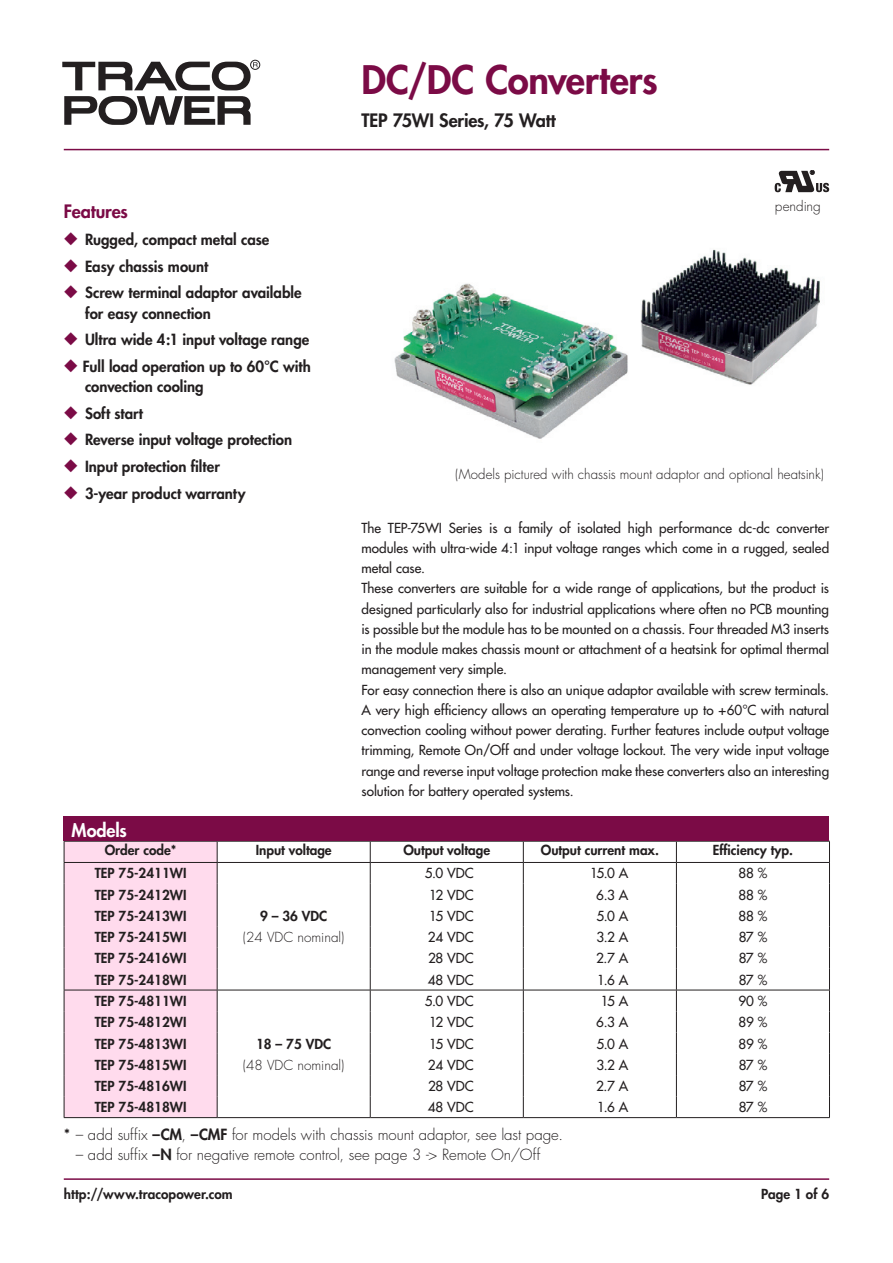
<style>
.page{position:relative;width:893px;height:1263px;background:#fff}
.page>*{position:absolute;margin:0;border:0;box-sizing:border-box;transform-origin:0 0}
.t1{font:800 38.25px "Futura";letter-spacing:-.005em;color:#7b0b46}
.t2{font:800 18px "Futura";letter-spacing:-.01em;color:#231f20}
.Features_Heavy{font:800 18px "Futura";letter-spacing:-.01em;color:#7b0b46}
.t3{font:800 18px "Futura";letter-spacing:-.005em;color:#fff}
.Features_Heavy-2{font:800 15px/20.2px "Futura";color:#231f20}
.Text_Heavy{font:300 15px "Futura";color:#231f20}
.Text_medium{font:13.5px/20.2px "Futura";color:#231f20;text-align:justify}
.Tabelle_Heavy{font:800 13.5px "Futura";color:#231f20}
.Tabelle_Heavy-2{font:13.5px "Futura";letter-spacing:-.005em;color:#231f20}
.Text_medium-2{font:300 13.5px "Futura";color:#231f20}
.Tabelle_Heavy-3{font:300 13.5px "Futura";color:#231f20}
.Text_light{font:300 13.5px "Futura";color:#231f20}
.s1{color:#7b0b46}
.s2{font-weight:400}
.s3{font-weight:800}
</style>
<div class="page">
<div style="left:250px;top:60px;width:10px;height:10px;border:1px solid #231f20;border-radius:50%"></div>
<svg style="left:64px;top:96px;width:187px;height:29px"></svg>
<svg style="left:62px;top:62px;width:196px;height:28px"></svg>
<hr style="left:64px;top:1178px;width:765px;height:2px;background:#7b0b46">
<hr style="left:64px;top:149px;width:765px;height:1px;background:#7b0b46">
<hr style="left:217px;top:841px;width:153px;height:1px;background:#231f20">
<hr style="left:370px;top:841px;width:153px;height:1px;background:#231f20">
<hr style="left:523px;top:841px;width:153px;height:1px;background:#231f20">
<hr style="left:676px;top:841px;width:154px;height:1px;background:#231f20">
<hr style="left:217px;top:862px;width:153px;height:1px;background:#231f20">
<hr style="left:370px;top:862px;width:153px;height:1px;background:#231f20">
<hr style="left:523px;top:862px;width:153px;height:1px;background:#231f20">
<hr style="left:676px;top:862px;width:154px;height:1px;background:#231f20">
<hr style="left:217px;top:990px;width:153px;height:1px;background:#231f20">
<hr style="left:370px;top:990px;width:153px;height:1px;background:#231f20">
<hr style="left:523px;top:990px;width:153px;height:1px;background:#231f20">
<hr style="left:676px;top:990px;width:154px;height:1px;background:#231f20">
<svg style="left:523px;top:841px;width:1px;height:276px"></svg>
<svg style="left:676px;top:841px;width:1px;height:276px"></svg>
<svg style="left:829px;top:841px;width:1px;height:276px"></svg>
<hr style="left:64px;top:1117px;width:153px;height:1px;background:#231f20">
<hr style="left:217px;top:1117px;width:153px;height:1px;background:#231f20">
<hr style="left:370px;top:1117px;width:153px;height:1px;background:#231f20">
<hr style="left:523px;top:1117px;width:153px;height:1px;background:#231f20">
<hr style="left:676px;top:1117px;width:154px;height:1px;background:#231f20">
<div style="left:64px;top:841px;width:154px;height:276px;background:#ffdbed"></div>
<svg style="left:370px;top:841px;width:1px;height:276px"></svg>
<div style="left:64px;top:816px;width:765px;height:25px;background:#7b0b46"></div>
<svg style="left:775px;top:170px;width:54px;height:22px"></svg>
<img style="left:394px;top:249px;width:426px;height:190px">
<p class="Features_Heavy" style="left:64px;top:200px;width:66px">Features</p>
<p class="Features_Heavy-2" style="left:64px;top:229px;width:207px"><span class="s1">◆</span> Rugged, compact metal case</p>
<p class="Features_Heavy-2" style="left:64px;top:256px;width:146px"><span class="s1">◆</span> Easy chassis mount</p>
<p class="Features_Heavy-2" style="left:85px;top:283px;width:218px;text-indent:-21px"><span class="s1">◆</span> Screw terminal adaptor available for easy connection</p>
<p class="Features_Heavy-2" style="left:64px;top:329px;width:247px"><span class="s1">◆</span> Ultra wide 4:1 input voltage range</p>
<p class="Features_Heavy-2" style="left:85px;top:356px;width:227px;text-indent:-21px"><span class="s1">◆</span> Full load operation up to 60°C with convection cooling</p>
<p class="Features_Heavy-2" style="left:64px;top:403px;width:81px"><span class="s1">◆</span> Soft start</p>
<p class="Features_Heavy-2" style="left:64px;top:430px;width:230px"><span class="s1">◆</span> Reverse input voltage protection</p>
<p class="Features_Heavy-2" style="left:64px;top:456px;width:158px"><span class="s1">◆</span> Input protection filter</p>
<p class="Features_Heavy-2" style="left:64px;top:483px;width:183px"><span class="s1">◆</span> 3-year product warranty</p>
<p class="t3" style="left:72px;top:819px;width:57px">Models</p>
<p class="t1" style="left:361px;top:56px;width:298px">DC/DC Converters</p>
<p class="t2" style="left:361px;top:109px;width:196px">TEP 75WI Series, 75 Watt</p>
<p class="Text_light" style="left:775px;top:197px;width:47px">pending</p>
<p class="Text_medium-2" style="left:455px;top:466px;width:370px">(Models pictured with chassis mount adaptor and optional heatsink)</p>
<p class="Text_medium" style="left:361px;top:518px;width:469px">The TEP-75WI Series is a family of isolated high performance dc-dc converter modules with ultra-wide 4:1 input voltage ranges which come in a rugged, sealed metal case.</p>
<p class="Text_medium" style="left:361px;top:578px;width:469px">These converters are suitable for a wide range of applications, but the product is designed particularly also for industrial applications where often no PCB mounting is possible but the module has to be mounted on a chassis. Four threaded M3 inserts in the module makes chassis mount or attachment of a heatsink for optimal thermal management very simple.</p>
<p class="Text_medium" style="left:361px;top:680px;width:469px">For easy connection there is also an unique adaptor available with screw terminals.<br>A very high efficiency allows an operating temperature up to +60°C with natural convection cooling without power derating. Further features include output voltage trimming, Remote On/Off and under voltage lockout. The very wide input voltage range and reverse input voltage protection make these converters also an interesting solution for battery operated systems.</p>
<p class="Tabelle_Heavy" style="left:105px;top:842px;width:73px">Order code*</p>
<p class="Tabelle_Heavy" style="left:256px;top:842px;width:78px">Input voltage</p>
<p class="Tabelle_Heavy" style="left:403px;top:842px;width:88px">Output voltage</p>
<p class="Tabelle_Heavy" style="left:541px;top:842px;width:120px">Output current max.</p>
<p class="Tabelle_Heavy" style="left:713px;top:842px;width:82px">Efficiency typ.</p>
<p class="Tabelle_Heavy" style="left:95px;top:865px;width:93px">TEP 75-2411WI</p>
<p class="Tabelle_Heavy-2" style="left:425px;top:865px;width:50px">5.0 VDC</p>
<p class="Tabelle_Heavy-2" style="left:590px;top:865px;width:40px">15.0 A</p>
<p class="Tabelle_Heavy-2" style="left:738px;top:865px;width:30px">88 %</p>
<p class="Tabelle_Heavy" style="left:95px;top:886px;width:93px">TEP 75-2412WI</p>
<p class="Tabelle_Heavy-2" style="left:429px;top:886px;width:46px">12 VDC</p>
<p class="Tabelle_Heavy-2" style="left:596px;top:886px;width:34px">6.3 A</p>
<p class="Tabelle_Heavy-2" style="left:738px;top:886px;width:30px">88 %</p>
<p class="Tabelle_Heavy" style="left:95px;top:907px;width:93px">TEP 75-2413WI</p>
<p class="Tabelle_Heavy" style="left:260px;top:907px;width:69px">9 – 36 VDC</p>
<p class="Tabelle_Heavy-2" style="left:429px;top:907px;width:46px">15 VDC</p>
<p class="Tabelle_Heavy-2" style="left:596px;top:907px;width:33px">5.0 A</p>
<p class="Tabelle_Heavy-2" style="left:738px;top:907px;width:30px">88 %</p>
<p class="Tabelle_Heavy" style="left:95px;top:929px;width:93px">TEP 75-2415WI</p>
<p class="Tabelle_Heavy-3" style="left:243px;top:929px;width:103px">(24 VDC nominal)</p>
<p class="Tabelle_Heavy-2" style="left:428px;top:929px;width:47px">24 VDC</p>
<p class="Tabelle_Heavy-2" style="left:596px;top:929px;width:33px">3.2 A</p>
<p class="Tabelle_Heavy-2" style="left:739px;top:929px;width:30px">87 %</p>
<p class="Tabelle_Heavy" style="left:95px;top:950px;width:93px">TEP 75-2416WI</p>
<p class="Tabelle_Heavy-2" style="left:428px;top:950px;width:47px">28 VDC</p>
<p class="Tabelle_Heavy-2" style="left:596px;top:950px;width:34px">2.7 A</p>
<p class="Tabelle_Heavy-2" style="left:739px;top:950px;width:30px">87 %</p>
<p class="Tabelle_Heavy" style="left:95px;top:971px;width:93px">TEP 75-2418WI</p>
<p class="Tabelle_Heavy-2" style="left:428px;top:971px;width:47px">48 VDC</p>
<p class="Tabelle_Heavy-2" style="left:597px;top:971px;width:33px">1.6 A</p>
<p class="Tabelle_Heavy-2" style="left:739px;top:971px;width:30px">87 %</p>
<p class="Tabelle_Heavy" style="left:95px;top:992px;width:93px">TEP 75-4811WI</p>
<p class="Tabelle_Heavy-2" style="left:425px;top:992px;width:50px">5.0 VDC</p>
<p class="Tabelle_Heavy-2" style="left:601px;top:992px;width:29px">15 A</p>
<p class="Tabelle_Heavy-2" style="left:738px;top:992px;width:31px">90 %</p>
<p class="Tabelle_Heavy" style="left:95px;top:1014px;width:93px">TEP 75-4812WI</p>
<p class="Tabelle_Heavy-2" style="left:429px;top:1014px;width:46px">12 VDC</p>
<p class="Tabelle_Heavy-2" style="left:596px;top:1014px;width:34px">6.3 A</p>
<p class="Tabelle_Heavy-2" style="left:739px;top:1014px;width:30px">89 %</p>
<p class="Tabelle_Heavy" style="left:95px;top:1035px;width:93px">TEP 75-4813WI</p>
<p class="Tabelle_Heavy" style="left:256px;top:1035px;width:77px">18 – 75 VDC</p>
<p class="Tabelle_Heavy-2" style="left:429px;top:1035px;width:46px">15 VDC</p>
<p class="Tabelle_Heavy-2" style="left:596px;top:1035px;width:33px">5.0 A</p>
<p class="Tabelle_Heavy-2" style="left:739px;top:1035px;width:30px">89 %</p>
<p class="Tabelle_Heavy" style="left:95px;top:1056px;width:93px">TEP 75-4815WI</p>
<p class="Tabelle_Heavy-3" style="left:243px;top:1056px;width:103px">(48 VDC nominal)</p>
<p class="Tabelle_Heavy-2" style="left:428px;top:1056px;width:47px">24 VDC</p>
<p class="Tabelle_Heavy-2" style="left:596px;top:1056px;width:33px">3.2 A</p>
<p class="Tabelle_Heavy-2" style="left:739px;top:1056px;width:30px">87 %</p>
<p class="Tabelle_Heavy" style="left:95px;top:1077px;width:93px">TEP 75-4816WI</p>
<p class="Tabelle_Heavy-2" style="left:428px;top:1077px;width:47px">28 VDC</p>
<p class="Tabelle_Heavy-2" style="left:596px;top:1077px;width:34px">2.7 A</p>
<p class="Tabelle_Heavy-2" style="left:739px;top:1077px;width:30px">87 %</p>
<p class="Tabelle_Heavy" style="left:95px;top:1099px;width:93px">TEP 75-4818WI</p>
<p class="Tabelle_Heavy-2" style="left:428px;top:1099px;width:47px">48 VDC</p>
<p class="Tabelle_Heavy-2" style="left:597px;top:1099px;width:33px">1.6 A</p>
<p class="Tabelle_Heavy-2" style="left:739px;top:1099px;width:30px">87 %</p>
<p class="Text_Heavy" style="left:64px;top:1125px;width:501px"><span class="s2">*</span> – add suffix <span class="s3">–CM</span>, <span class="s3">–CMF</span> for models with chassis mount adaptor, see last page.</p>
<p class="Text_Heavy" style="left:76px;top:1145px;width:466px">– add suffix <span class="s3">–N</span> for negative remote control, see page 3 -&gt; Remote On/Off</p>
<p class="Tabelle_Heavy" style="left:64px;top:1185px;width:170px">http://www.tracopower.com</p>
<p class="Tabelle_Heavy" style="left:761px;top:1185px;width:69px">Page 1 of 6</p>
</div>
